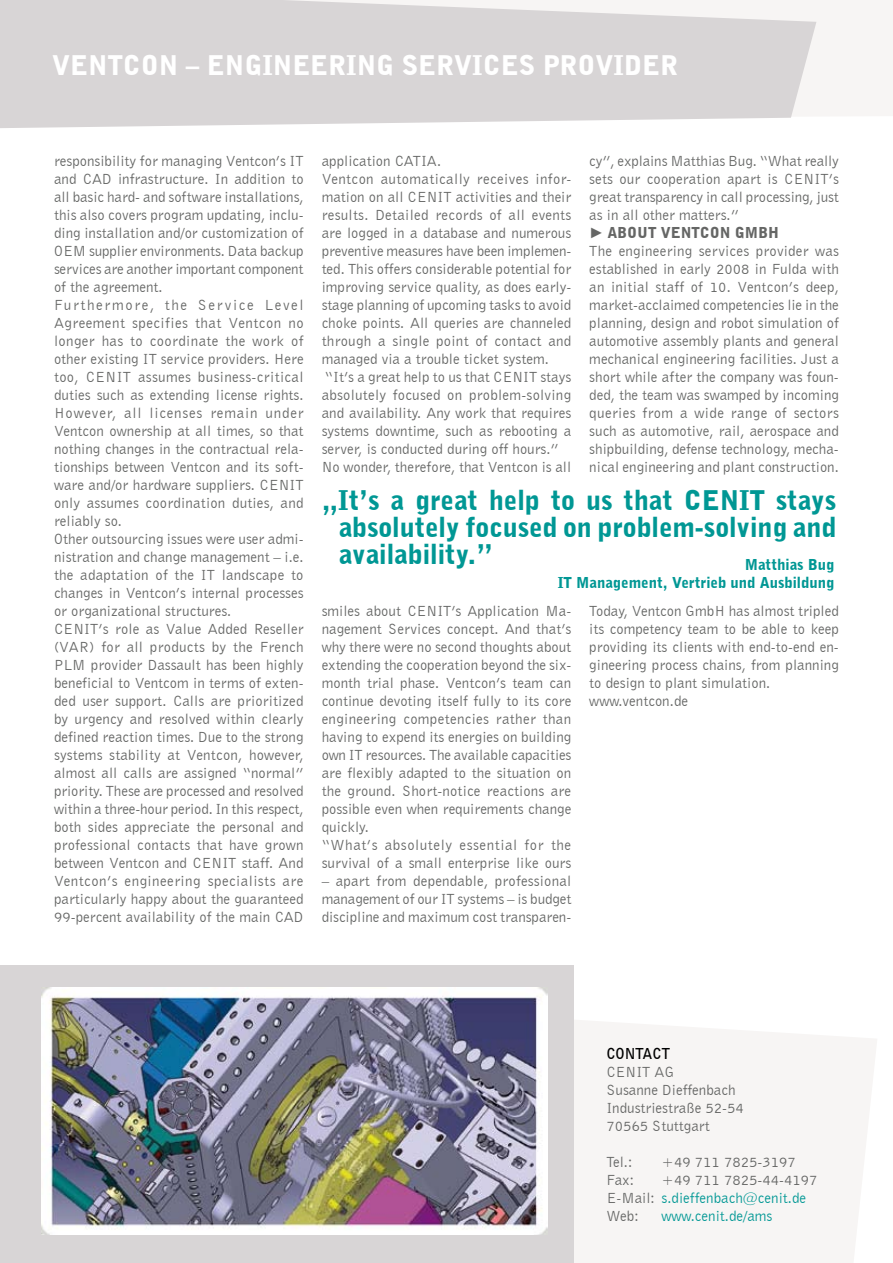
<style>
.page{position:relative;width:893px;height:1263px;background:#fff}
.page>*{position:absolute;margin:0;border:0;box-sizing:border-box;transform-origin:0 0}
.t1{font:900 27px/27px "Bell Gothic BT";color:#009794;text-align:justify}
.t2{font:900 27px "Bell Gothic BT";color:#fff}
.t3{font:15px/18px "Bell Gothic BT";color:#656665}
.t4{font:900 15px/18px "Bell Gothic BT";color:#009794;text-align:right}
.t5{font:15px "Bell Gothic BT";color:#009794}
.t6{font:900 15px "Bell Gothic BT";color:#656665}
.t7{font:700 15px "Bell Gothic BT";color:#000}
.s1{font-family:"Arial";font-weight:700}
.s2{font-weight:900}
.s3{color:#009794}
</style>
<div class="page">
<svg style="left:573px;top:979px;width:304px;height:284px;fill:#f7f5f4"></svg>
<div style="left:816px;top:0;width:77px;height:116px;background:#f7f5f4"></div>
<svg style="left:0;top:0;width:816px;height:128px;background:#dbd8d9"></svg>
<div style="left:0;top:965px;width:573px;height:298px;background:#d8d5d6"></div>
<img style="left:41px;top:987px;width:506px;height:247px">
<h1 class="t2" style="left:52px;top:48px;width:437px">VENTCON – ENGINEERING Services</h1>
<h1 class="t2" style="left:543px;top:48px;width:88px">Provider</h1>
<p class="t3" style="left:54px;top:152px;width:251px">responsibility for managing Ventcon’s IT and CAD infrastructure. In addition to all basic hard- and software installations, this also covers program updating, inclu&shy;ding installation and/or customization of OEM supplier environments. Data backup services are another important component of the agreement.<br>Furthermore, the Service Level Agreement specifies that Ventcon no longer has to coordinate the work of other existing IT service providers. Here too, CENIT assumes business-critical duties such as extending license rights.<br>However, all licenses remain under Ventcon ownership at all times, so that nothing changes in the contractual rela&shy;tionships between Ventcon and its soft&shy;ware and/or hardware suppliers. CENIT only assumes coordination duties, and reliably so.<br>Other outsourcing issues were user admi&shy;nistration and change management – i.e. the adaptation of the IT landscape to changes in Ventcon’s internal processes or organizational structures.<br>CENIT’s role as Value Added Reseller (VAR) for all products by the French PLM provider Dassault has been highly beneficial to Ventcom in terms of exten&shy;ded user support. Calls are prioritized by urgency and resolved within clearly defined reaction times. Due to the strong systems stability at Ventcon, however, almost all calls are assigned “normal” priority. These are processed and resolved within a three-hour period. In this respect, both sides appreciate the personal and professional contacts that have grown between Ventcon and CENIT staff. And Ventcon’s engineering specialists are particularly happy about the guaranteed 99-percent availability of the main CAD</p>
<p class="t3" style="left:322px;top:152px;width:251px">application CATIA.<br>Ventcon automatically receives infor&shy;mation on all CENIT activities and their results. Detailed records of all events are logged in a database and numerous preventive measures have been implemen&shy;ted. This offers considerable potential for improving service quality, as does early&shy;stage planning of upcoming tasks to avoid choke points. All queries are channeled through a single point of contact and managed via a trouble ticket system. “It’s a great help to us that CENIT stays absolutely focused on problem-solving and availability. Any work that requires systems downtime, such as rebooting a server, is conducted during off hours.” No wonder, therefore, that Ventcon is all</p>
<p class="t3" style="left:589px;top:152px;width:251px">cy”, explains Matthias Bug. “What really sets our cooperation apart is CENIT’s great transparency in call processing, just as in all other matters.”<br><span class="s1">►</span><span class="s2">About</span></p>
<p class="t6" style="left:661px;top:223px;width:11px">Ventcon</p>
<p class="t6" style="left:735px;top:223px;width:46px">GmbH</p>
<p class="t3" style="left:589px;top:242px;width:251px;text-align:justify">The engineering services provider was established in early 2008 in Fulda with an initial staff of 10. Ventcon’s deep, market-acclaimed competencies lie in the planning, design and robot simulation of automotive assembly plants and general mechanical engineering facilities. Just a short while after the company was foun&shy;ded, the team was swamped by incoming queries from a wide range of sectors such as automotive, rail, aerospace and shipbuilding, defense technology, mecha&shy;nical engineering and plant construction.</p>
<h1 class="t1" style="left:339px;top:487px;width:499px;text-indent:-17px">„It’s a great help to us that CENIT stays absolutely focused on problem-solving and availability.”</h1>
<p class="t4" style="left:558px;top:555px;width:278px">Matthias Bug<br>IT Management, Vertrieb und Ausbildung</p>
<p class="t3" style="left:589px;top:602px;width:251px">Today, Ventcon GmbH has almost tripled its competency team to be able to keep providing its clients with end-to-end en&shy;gineering process chains, from planning to design to plant simulation. www.ventcon.de</p>
<p class="t3" style="left:322px;top:602px;width:251px">smiles about CENIT’s Application Ma&shy;nagement Services concept. And that’s why there were no second thoughts about extending the cooperation beyond the six&shy;month trial phase. Ventcon’s team can continue devoting itself fully to its core engineering competencies rather than having to expend its energies on building own IT resources. The available capacities are flexibly adapted to the situation on the ground. Short-notice reactions are possible even when requirements change quickly.<br>“What’s absolutely essential for the survival of a small enterprise like ours</p>
<p class="t3" style="left:322px;top:872px;width:251px;text-align:justify">– apart from dependable, professional management of our IT systems – is budget discipline and maximum cost transparen-</p>
<p class="t7" style="left:606px;top:1043px;width:65px">CONTACT</p>
<p class="t3" style="left:606px;top:1062px;width:139px">CENIT AG<br>Susanne Dieffenbach<br>Industriestraße 52-54<br>70565 Stuttgart</p>
<p class="t3" style="left:606px;top:1152px;width:27px">Tel.:</p>
<p class="t3" style="left:662px;top:1152px;width:136px">+49 711 7825-3197</p>
<p class="t3" style="left:606px;top:1170px;width:29px">Fax:</p>
<p class="t3" style="left:606px;top:1170px;width:213px;text-indent:55px">+49 711 7825-44-4197<br>E-Mail: <span class="s3">s.dieffenbach@cenit.de<br></span>Web:</p>
<p class="t5" style="left:662px;top:1206px;width:112px">www.cenit.de/ams</p>
</div>
